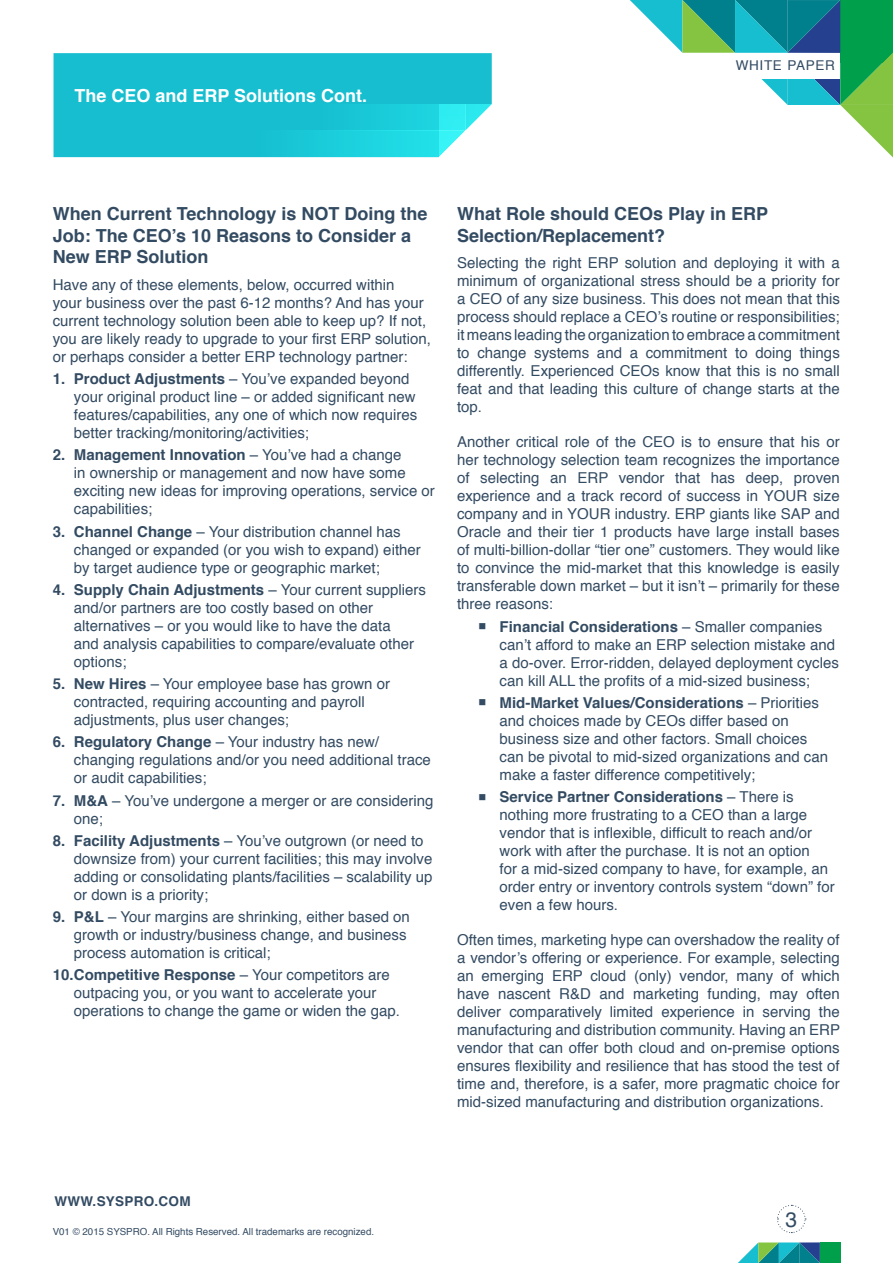
<style>
.page{position:relative;width:893px;height:1263px;background:#fff}
.page>*{position:absolute;margin:0;border:0;box-sizing:border-box;transform-origin:0 0}
.t1{font:21px "Helvetica";color:#334b63}
.t2{font:700 18px/21.6px "Helvetica";color:#334b62}
.t3{font:700 18px "Helvetica";color:#fff}
.t4{font:15px/18px "Helvetica";color:#334b62}
.t5{font:700 13.5px "Helvetica";letter-spacing:.02em;color:#334b63}
.t6{font:13.5px "Helvetica";letter-spacing:.05em;color:#334b63}
.t7{font:9.75px "Helvetica";color:#334b63}
.s1{font-weight:700}
.s2{color:#334b63}
</style>
<div class="page">
<svg style="left:738px;top:1242px;width:102px;height:21px;background:#35a294"></svg>
<svg style="left:630px;top:0;width:263px;height:157px"></svg>
<div style="left:682px;top:53px;width:158px;height:26px;background:#fff"></div>
<div style="left:54px;top:53px;width:438px;height:104px;background:#16becf"></div>
<svg style="left:229px;top:131px;width:263px;height:26px;background:#35d3de"></svg>
<svg style="left:439px;top:131px;width:26px;height:26px"></svg>
<svg style="left:321px;top:104px;width:144px;height:27px;background:#1ed1dd"></svg>
<svg style="left:465px;top:104px;width:27px;height:27px"></svg>
<svg style="left:777px;top:1204px;width:29px;height:29px"></svg>
<p class="t3" style="left:74px;top:81px;width:294px">The CEO and ERP Solutions Cont.</p>
<p class="t6" style="left:736px;top:55px;width:101px">WHITE PAPER</p>
<p class="t2" style="left:53px;top:203px;width:376px">When Current Technology is NOT Doing the<br>Job: The CEO’s 10 Reasons to Consider a<br>New ERP Solution</p>
<p class="t4" style="left:53px;top:276px;width:380px">Have any of these elements, below, occurred within<br>your business over the past 6-12 months? And has your current technology solution been able to keep up? If not, you are likely ready to upgrade to your first ERP solution, or perhaps consider a better ERP technology partner:</p>
<p class="t4" style="left:74px;top:370px;width:345px;text-indent:-21px"><span class="s1">1. Product Adjustments</span> – You’ve expanded beyond your original product line – or added significant new features/capabilities, any one of which now requires better tracking/monitoring/activities;</p>
<p class="t4" style="left:74px;top:446px;width:362px;text-indent:-21px"><span class="s1">2. Management Innovation</span> – You’ve had a change<br>in ownership or management and now have some exciting new ideas for improving operations, service or capabilities;</p>
<p class="t4" style="left:74px;top:523px;width:348px;text-indent:-21px"><span class="s1">3. Channel Change</span> – Your distribution channel has changed or expanded (or you wish to expand) either by target audience type or geographic market;</p>
<p class="t4" style="left:74px;top:581px;width:354px;text-indent:-21px"><span class="s1">4. Supply Chain Adjustments</span> – Your current suppliers and/or partners are too costly based on other alternatives – or you would like to have the data<br>and analysis capabilities to compare/evaluate other options;</p>
<p class="t4" style="left:74px;top:675px;width:318px;text-indent:-21px"><span class="s1">5. New Hires</span> – Your employee base has grown or contracted, requiring accounting and payroll adjustments, plus user changes;</p>
<p class="t4" style="left:74px;top:733px;width:358px;text-indent:-21px"><span class="s1">6. Regulatory Change</span> – Your industry has new/ changing regulations and/or you need additional trace or audit capabilities;</p>
<p class="t4" style="left:74px;top:792px;width:361px;text-indent:-21px"><span class="s1">7. M&amp;A</span> – You’ve undergone a merger or are considering one;</p>
<p class="t4" style="left:74px;top:832px;width:360px;text-indent:-21px"><span class="s1">8. Facility Adjustments</span> – You’ve outgrown (or need to downsize from) your current facilities; this may involve adding or consolidating plants/facilities – scalability up or down is a priority;</p>
<p class="t4" style="left:74px;top:908px;width:338px;text-indent:-21px"><span class="s1">9. P&amp;L</span> – Your margins are shrinking, either based on growth or industry/business change, and business process automation is critical;</p>
<p class="t4" style="left:74px;top:966px;width:328px;text-indent:-21px"><span class="s1">10.Competitive Response</span> – Your competitors are outpacing you, or you want to accelerate your operations to change the game or widen the gap.</p>
<p class="t2" style="left:457px;top:203px;width:313px">What Role should CEOs Play in ERP<br>Selection/Replacement?</p>
<p class="t4" style="left:457px;top:254px;width:384px;text-align:justify">Selecting the right ERP solution and deploying it with a minimum of organizational stress should be a priority for a CEO of any size business. This does not mean that this process should replace a CEO’s routine or responsibilities; it means leading the organization to embrace a commitment to change systems and a commitment to doing things differently. Experienced CEOs know that this is no small feat and that leading this culture of change starts at the top.</p>
<p class="t4" style="left:457px;top:433px;width:384px;text-align:justify">Another critical role of the CEO is to ensure that his or her technology selection team recognizes the importance of selecting an ERP vendor that has deep, proven experience and a track record of success in YOUR size company and in YOUR industry. ERP giants like SAP and Oracle and their tier 1 products have large install bases of multi-billion-dollar “tier one” customers. They would like to convince the mid-market that this knowledge is easily transferable down market – but it isn’t – primarily for these three reasons:</p>
<p class="t4" style="left:500px;top:618px;width:341px;text-indent:-21px"><span class="s2">■</span> <span class="s1">Financial Considerations</span> – Smaller companies can’t afford to make an ERP selection mistake and a do-over. Error-ridden, delayed deployment cycles can kill ALL the profits of a mid-sized business;</p>
<p class="t4" style="left:500px;top:694px;width:330px;text-indent:-21px"><span class="s2">■</span> <span class="s1">Mid-Market Values/Considerations</span> – Priorities and choices made by CEOs differ based on business size and other factors. Small choices can be pivotal to mid-sized organizations and can make a faster difference competitively;</p>
<p class="t4" style="left:500px;top:788px;width:337px;text-indent:-21px"><span class="s2">■</span> <span class="s1">Service Partner Considerations</span> – There is nothing more frustrating to a CEO than a large vendor that is inflexible, difficult to reach and/or work with after the purchase. It is not an option<br>for a mid-sized company to have, for example, an order entry or inventory controls system “down” for even a few hours.</p>
<p class="t4" style="left:457px;top:931px;width:384px;text-align:justify">Often times, marketing hype can overshadow the reality of a vendor’s offering or experience. For example, selecting an emerging ERP cloud (only) vendor, many of which have nascent R&amp;D and marketing funding, may often deliver comparatively limited experience in serving the manufacturing and distribution community. Having an ERP vendor that can offer both cloud and on-premise options ensures flexibility and resilience that has stood the test of time and, therefore, is a safer, more pragmatic choice for mid-sized manufacturing and distribution organizations.</p>
<p class="t5" style="left:54px;top:1190px;width:138px">WWW.SYSPRO.COM</p>
<p class="t7" style="left:53px;top:1224px;width:323px">V01 © 2015 SYSPRO. All Rights Reserved. All trademarks are recognized.</p>
<h1 class="t1" style="left:785px;top:1203px;width:13px">3</h1>
</div>
